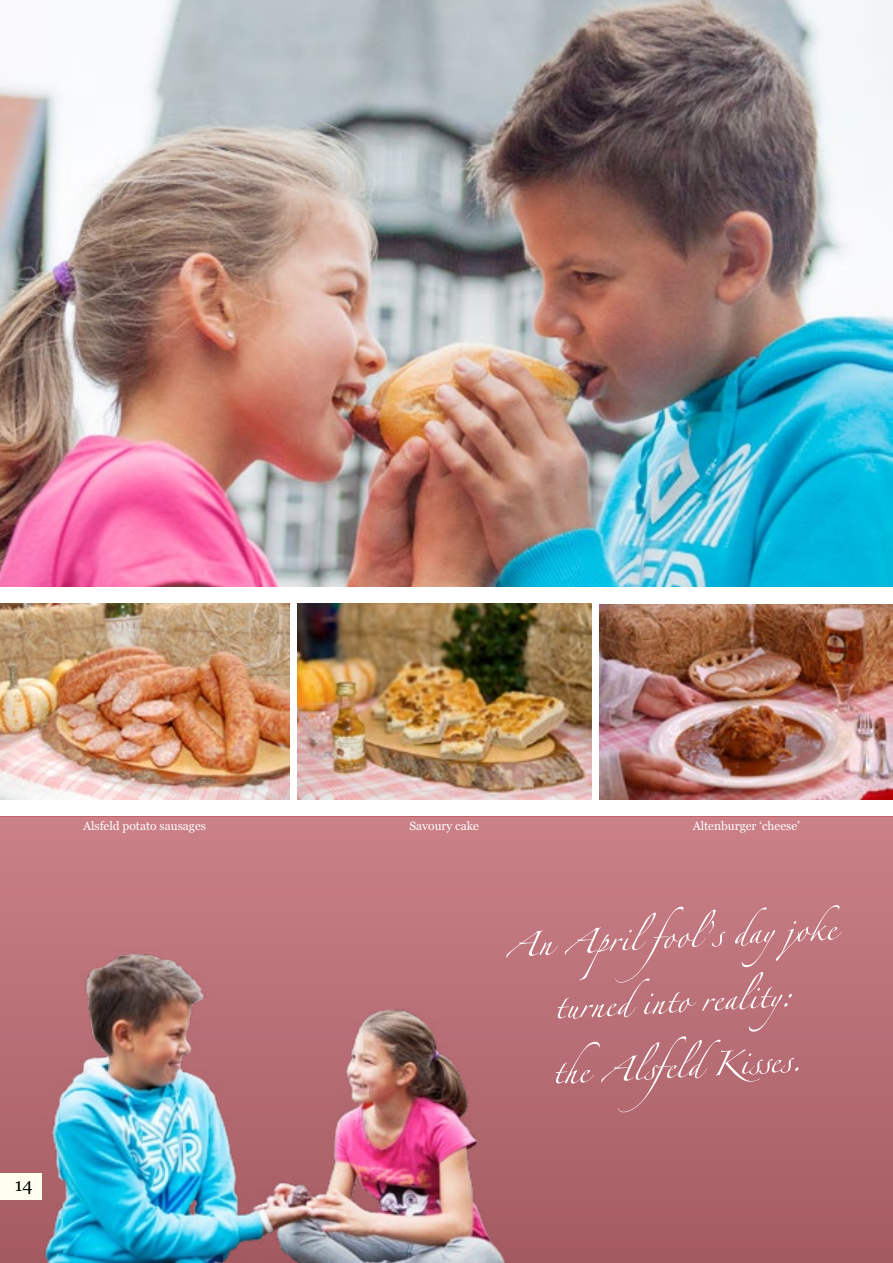
<style>
.page{position:relative;width:893px;height:1263px;background:#fff}
.page>*{position:absolute;margin:0;border:0;box-sizing:border-box;transform-origin:0 0}
.t1{font:54px/64.8px "Linotype Zapfino One";color:#fff;text-align:center}
.t2{font:18px "Georgia";color:#000}
.t3{font:12px "Vani";color:#fff}
</style>
<div class="page">
<div style="left:0;top:817px;width:893px;height:446px;background:linear-gradient(to bottom,#cb8188,#a65b63)"></div>
<img style="left:0;top:604px;width:289px;height:195px">
<img style="left:298px;top:604px;width:293px;height:195px">
<img style="left:600px;top:604px;width:293px;height:195px">
<div style="left:0;top:1173px;width:41px;height:26px;background:#fffff0"></div>
<img style="left:0;top:0;width:893px;height:587px">
<img style="left:18px;top:947px;width:492px;height:316px">
<p class="t2" style="left:15px;top:1174px;width:19px">14</p>
<p class="t3" style="left:83px;top:819px;width:125px">Alsfeld potato sausages</p>
<p class="t3" style="left:409px;top:819px;width:71px">Savoury cake</p>
<p class="t3" style="left:693px;top:819px;width:109px">Altenburger ‘cheese’</p>
<p class="t1" style="left:502px;top:905px;width:348px;rotate:-3deg">AnAprilfool’sday joke t urned i nt orea li t y : theAlsfeld Kisses.</p>
</div>
